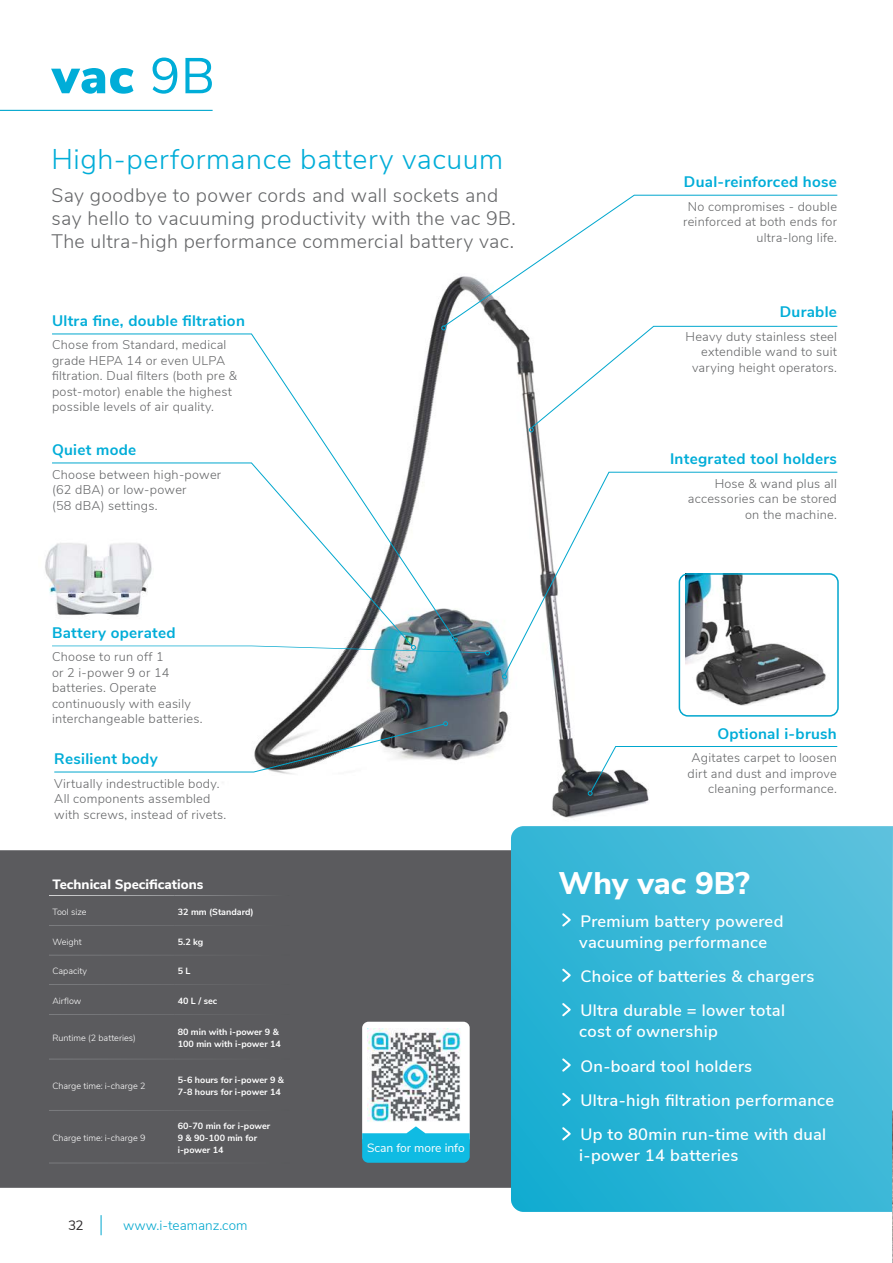
<style>
.page{position:relative;width:893px;height:1263px;background:#fff}
.page>*{position:absolute;margin:0;border:0;box-sizing:border-box;transform-origin:0 0}
.t1{font:900 50.1px "Nunito Sans";color:#00add8}
.t2{font:800 31.2px "Nunito Sans";color:#fff}
.t3{font:300 28.5px "Nunito Sans";letter-spacing:.02em;color:#00add8}
.t4{font:300 19.5px/23.2px "Nunito Sans";letter-spacing:.02em;color:#656668}
.t5{font:600 16.5px/34.3px "Nunito Sans";letter-spacing:.02em;color:#fff}
.t6{font:700 15.3px "Nunito Sans";letter-spacing:.02em;color:#00add8}
.t7{font:800 13.5px "Nunito Sans";color:#fff}
.t8{font:300 13.5px "Nunito Sans";color:#00a7ce}
.t9{font:300 12.75px/15.5px "Nunito Sans";letter-spacing:.02em;color:#656668}
.t10{font:12px "Nunito Sans";color:#fff}
.t11{font:700 9px/12px "Nunito Sans";color:#fff}
.t12{font:300 9px "Nunito Sans";color:#fff}
.s1{font-weight:400}
.s2{font-weight:400;color:#2b2829}
.s3{font-weight:200;font-size:22.5px}
</style>
<div class="page">
<img style="left:217px;top:293px;width:457px;height:525px">
<div style="left:0;top:850px;width:511px;height:338px;background:#5b5b5e"></div>
<img style="left:49px;top:925px;width:240px;height:1px">
<img style="left:49px;top:955px;width:240px;height:1px">
<img style="left:49px;top:984px;width:240px;height:1px">
<img style="left:49px;top:1014px;width:240px;height:1px">
<img style="left:49px;top:1059px;width:240px;height:1px">
<img style="left:49px;top:1110px;width:240px;height:1px">
<img style="left:49px;top:1163px;width:240px;height:1px">
<img style="left:49px;top:895px;width:240px;height:1px">
<svg style="left:511px;top:826px;width:381px;height:386px;background:#37b6d6"></svg>
<hr style="left:0;top:110px;width:213px;height:1px;background:#00a7ce">
<svg style="left:54px;top:721px;width:394px;height:51px"></svg>
<svg style="left:52px;top:333px;width:403px;height:305px"></svg>
<svg style="left:560px;top:911px;width:13px;height:17px"></svg>
<svg style="left:560px;top:967px;width:13px;height:17px"></svg>
<svg style="left:560px;top:1001px;width:13px;height:17px"></svg>
<svg style="left:560px;top:1056px;width:13px;height:17px"></svg>
<svg style="left:560px;top:1091px;width:13px;height:17px"></svg>
<svg style="left:560px;top:1125px;width:13px;height:17px"></svg>
<svg style="left:529px;top:327px;width:145px;height:105px"></svg>
<svg style="left:444px;top:195px;width:394px;height:132px"></svg>
<svg style="left:441px;top:325px;width:5px;height:5px"></svg>
<svg style="left:504px;top:472px;width:334px;height:204px"></svg>
<svg style="left:502px;top:674px;width:5px;height:5px"></svg>
<svg style="left:588px;top:746px;width:250px;height:50px"></svg>
<svg style="left:52px;top:462px;width:361px;height:176px"></svg>
<img style="left:52px;top:638px;width:438px;height:17px">
<img style="left:45px;top:533px;width:115px;height:94px">
<img style="left:686px;top:576px;width:145px;height:130px">
<div style="left:679px;top:573px;width:160px;height:144px;border:2px solid #00a6ce;border-radius:9px"></div>
<svg style="left:362px;top:1022px;width:108px;height:141px"></svg>
<img style="left:892px;top:826px;width:1px;height:436px">
<h1 class="t1" style="left:52px;top:56px;width:164px">vac <span class="s1">9B</span></h1>
<h3 class="t3" style="left:51px;top:148px;width:453px">High-performance battery vacuum</h3>
<h3 class="t4" style="left:51px;top:185px;width:466px">Say goodbye to power cords and wall sockets and say hello to vacuuming productivity with the vac 9B.<br>The ultra-high performance commercial battery vac.</h3>
<p class="t6" style="left:52px;top:309px;width:194px">Ultra fine, double filtration</p>
<p class="t9" style="left:52px;top:338px;width:186px">Chose from Standard, medical grade HEPA 14 or even ULPA filtration. Dual filters (both pre &amp; post-motor) enable the highest possible levels of air quality.</p>
<p class="t6" style="left:52px;top:444px;width:86px">Quiet mode</p>
<p class="t9" style="left:52px;top:468px;width:171px">Choose between high-power (62 dBA) or low-power<br>(58 dBA) settings.</p>
<p class="t6" style="left:52px;top:626px;width:125px">Battery operated</p>
<p class="t9" style="left:52px;top:650px;width:152px">Choose to run off 1<br>or 2 i-power 9 or 14 batteries. Operate continuously with easily interchangeable batteries.</p>
<p class="t6" style="left:54px;top:753px;width:105px">Resilient body</p>
<p class="t9" style="left:54px;top:777px;width:174px">Virtually indestructible body.<br>All components assembled with screws, instead of rivets.</p>
<p class="t7" style="left:52px;top:874px;width:152px">Technical Specifications</p>
<p class="t12" style="left:52px;top:908px;width:36px">Tool size</p>
<p class="t11" style="left:178px;top:906px;width:77px">32 mm (Standard)</p>
<p class="t12" style="left:52px;top:938px;width:31px">Weight</p>
<p class="t11" style="left:178px;top:936px;width:27px">5.2 kg</p>
<p class="t12" style="left:52px;top:968px;width:36px">Capacity</p>
<p class="t11" style="left:178px;top:966px;width:14px">5 L</p>
<p class="t12" style="left:52px;top:994px;width:31px">Airflow</p>
<p class="t11" style="left:178px;top:996px;width:41px">40 L / sec</p>
<p class="t12" style="left:52px;top:1032px;width:85px">Runtime (2 batteries)</p>
<p class="t11" style="left:178px;top:1027px;width:105px">80 min with i-power 9 &amp;<br>100 min with i-power 14</p>
<p class="t12" style="left:52px;top:1082px;width:95px">Charge time: i-charge 2</p>
<p class="t11" style="left:178px;top:1075px;width:108px">5-6 hours for i-power 9 &amp;<br>7-8 hours for i-power 14</p>
<p class="t12" style="left:52px;top:1134px;width:95px">Charge time: i-charge 9</p>
<p class="t11" style="left:178px;top:1120px;width:94px">60-70 min for i-power<br>9 &amp; 90-100 min for i-power 14</p>
<p class="t8" style="left:68px;top:1220px;width:181px"><span class="s2">32</span> <span class="s3">|</span> www.i-teamanz.com</p>
<p class="t10" style="left:367px;top:1143px;width:99px">Scan for more info</p>
<p class="t6" style="left:684px;top:175px;width:155px">Dual-reinforced hose</p>
<p class="t9" style="left:683px;top:199px;width:155px;text-align:right">No compromises - double reinforced at both ends for ultra-long life.</p>
<p class="t6" style="left:780px;top:306px;width:59px">Durable</p>
<p class="t9" style="left:686px;top:330px;width:153px;text-align:right">Heavy duty stainless steel extendible wand to suit varying height operators.</p>
<p class="t6" style="left:670px;top:453px;width:168px">Integrated tool holders</p>
<p class="t9" style="left:688px;top:476px;width:150px;text-align:right">Hose &amp; wand plus all accessories can be stored on the machine.</p>
<p class="t6" style="left:717px;top:727px;width:121px">Optional i-brush</p>
<p class="t9" style="left:687px;top:751px;width:151px;text-align:right">Agitates carpet to loosen dirt and dust and improve cleaning performance.</p>
<h2 class="t2" style="left:559px;top:871px;width:193px">Why vac 9B?</h2>
<p class="t5" style="left:579px;top:911px;width:206px;line-height:21px">Premium battery powered vacuuming performance</p>
<p class="t5" style="left:580px;top:960px;width:235px">Choice of batteries &amp; chargers<br>Ultra durable = lower total</p>
<p class="t5" style="left:579px;top:1015px;width:256px">cost of ownership<br>On-board tool holders<br>Ultra-high filtration performance<br>Up to 80min run-time with dual</p>
<p class="t5" style="left:579px;top:1140px;width:161px">i-power 14 batteries</p>
</div>
